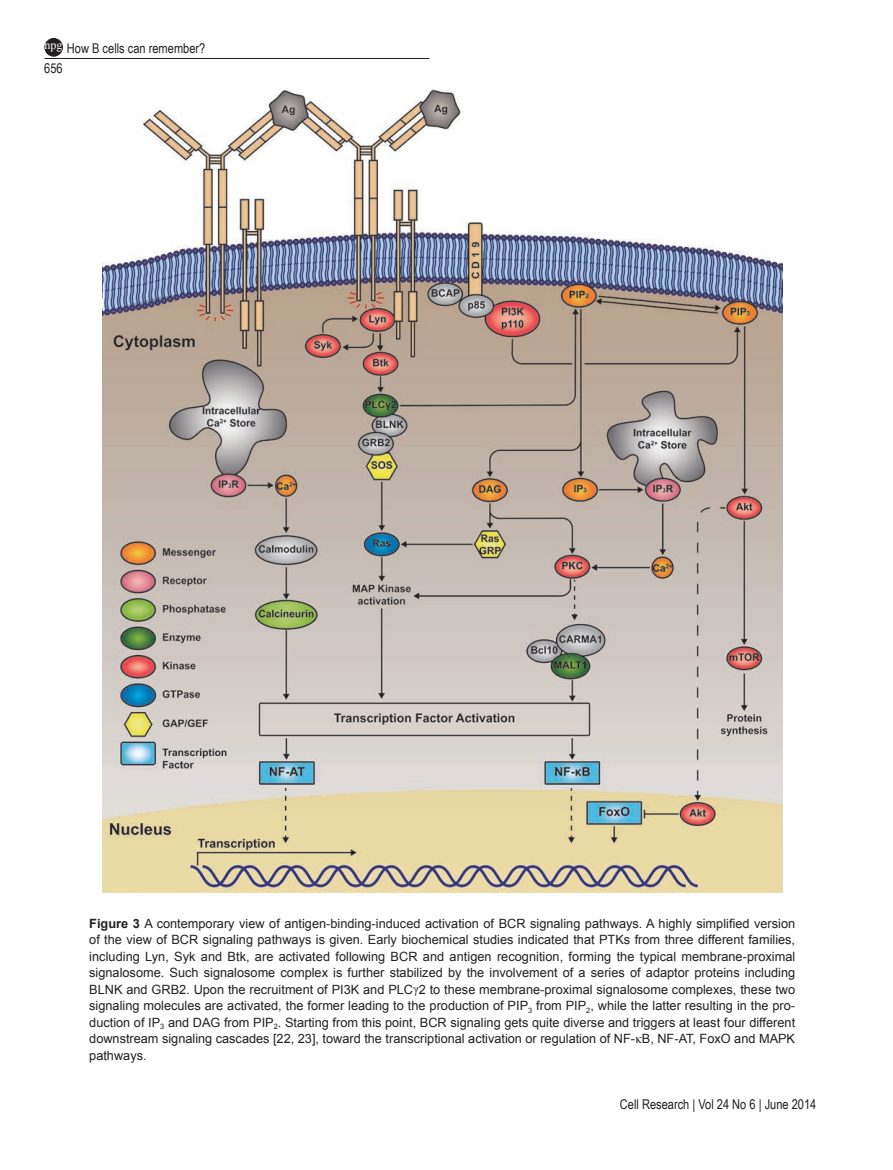
<style>
.page{position:relative;width:893px;height:1170px;background:#fff}
.page>*{position:absolute;margin:0;border:0;box-sizing:border-box;transform-origin:0 0}
.t1{font:13.5px "Arial Narrow";color:#231f20}
.t2{font:12.75px/16.5px "Arial";color:#231f20;text-align:justify}
.t3{font:12px "Times New Roman";color:#fff}
.s1{font-weight:700}
.s2{font-family:"Times New Roman"}
</style>
<div class="page">
<hr style="left:45px;top:58px;width:384px;height:1px;background:#231f20">
<div style="left:45px;top:38px;width:17px;height:18px;background:#231f20;border-radius:50%"></div>
<div style="left:45px;top:38px;width:18px;height:18px;border:1px solid #231f20;border-radius:50%"></div>
<img style="left:102px;top:89px;width:680px;height:803px">
<p class="t1" style="left:67px;top:39px;width:140px">How B cells can remember?</p>
<p class="t3" style="left:45px;top:37px;width:20px">npg</p>
<p class="t1" style="left:44px;top:58px;width:20px">656</p>
<p class="t2" style="left:89px;top:914px;width:708px"><span class="s1">Figure 3</span> A contemporary view of antigen-binding-induced activation of BCR signaling pathways. A highly simplified version of the view of BCR signaling pathways is given. Early biochemical studies indicated that PTKs from three different families, including Lyn, Syk and Btk, are activated following BCR and antigen recognition, forming the typical membrane-proximal signalosome. Such signalosome complex is further stabilized by the involvement of a series of adaptor proteins including BLNK and GRB2. Upon the recruitment of PI3K and PLC<span class="s2">γ</span>2 to these membrane-proximal signalosome complexes, these two signaling molecules are activated, the former leading to the production of PIP<sub>3</sub> from PIP<sub>2</sub>, while the latter resulting in the pro&shy;duction of IP<sub>3</sub> and DAG from PIP<sub>2</sub>. Starting from this point, BCR signaling gets quite diverse and triggers at least four different downstream signaling cascades [22, 23], toward the transcriptional activation or regulation of NF-<span class="s2">κ</span>B, NF-AT, FoxO and MAPK pathways.</p>
<p class="t1" style="left:620px;top:1094px;width:198px">Cell Research | Vol 24 No 6 | June 2014</p>
</div>
